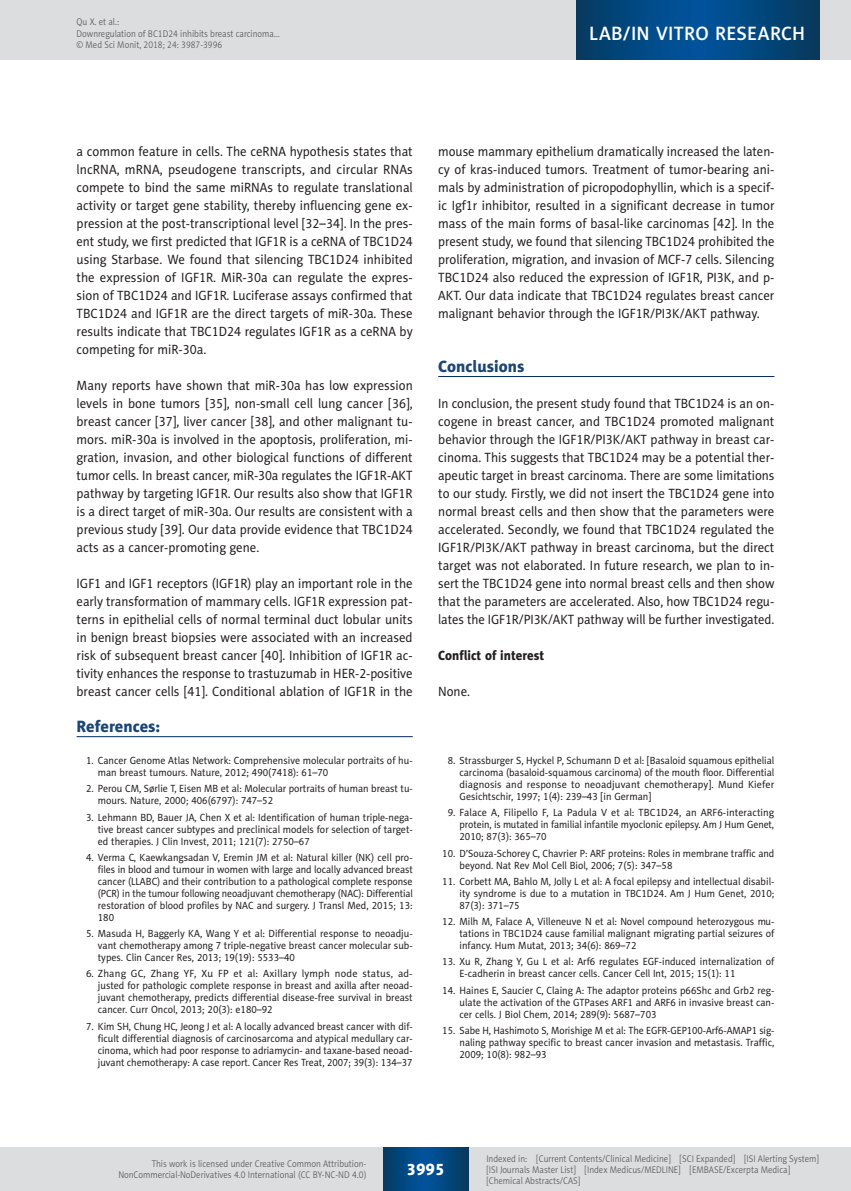
<style>
.page{position:relative;width:851px;height:1191px;background:#fff}
.page>*{position:absolute;margin:0;border:0;box-sizing:border-box;transform-origin:0 0}
.t1{font:19.5px "Naomi Sans EFN Medium";letter-spacing:.01em;color:#fff}
.MSM_Headline_1{font:16.5px "Naomi Sans EFN Heavy";color:#1a4574}
.MSM_Referencje_Tytul{font:16.5px "Naomi Sans EFN Heavy";color:#1a4574}
.t2{font:16.5px "Naomi Sans EFN Heavy";color:#fff}
.MSM_Body{font:13.5px/18px "Naomi Sans EFN";color:#231f20;text-align:justify;scale:.95 1}
.MSM_Body-2{font:13.5px/18px "Naomi Sans EFN";color:#231f20;text-align:justify;scale:.94 1}
.MSM_Headline_2{font:13.5px "Naomi Sans EFN Heavy";color:#231f20;scale:.95 1}
.MSM_Referencje_punkt{font:10.5px/12px "Naomi Sans EFN";color:#231f20;text-align:justify;scale:.95 1}
.MSM_Referencje_punkt-2{font:10.5px/12px "Naomi Sans EFN";color:#231f20;text-align:justify}
.MSM_Referencje_punkt-3{font:10.5px/12px "Naomi Sans EFN";color:#231f20;scale:.94 1}
.t3{font:9.75px/11.2px "Naomi Sans EFN Light";color:#57585a;scale:.9 1}
</style>
<div class="page">
<hr style="left:438px;top:376px;width:336px;height:1px;background:#00295c">
<hr style="left:77px;top:736px;width:335px;height:1px;background:#00295c">
<div style="left:0;top:1148px;width:850px;height:43px;background:#dcdddf"></div>
<svg style="left:383px;top:1147px;width:85px;height:43px;background:#02477e"></svg>
<div style="left:0;top:0;width:850px;height:60px;background:#dcdddf"></div>
<svg style="left:576px;top:0;width:243px;height:60px;background:#02477e"></svg>
<p class="t3" style="left:77px;top:16px;width:227px">Qu X. et al.:<br>Downregulation of BC1D24 inhibits breast carcinoma… © Med Sci Monit, 2018; 24: 3987-3996</p>
<h1 class="t1" style="left:589px;top:22px;width:217px">LAB/IN VITRO RESEARCH</h1>
<p class="MSM_Body" style="left:77px;top:142px;width:355px">a common feature in cells. The ceRNA hypothesis states that lncRNA, mRNA, pseudogene transcripts, and circular RNAs compete to bind the same miRNAs to regulate translational activity or target gene stability, thereby influencing gene ex&shy;pression at the post-transcriptional level [32–34]. In the pres&shy;ent study, we first predicted that IGF1R is a ceRNA of TBC1D24 using Starbase. We found that silencing TBC1D24 inhibited the expression of IGF1R. MiR-30a can regulate the expres&shy;sion of TBC1D24 and IGF1R. Luciferase assays confirmed that TBC1D24 and IGF1R are the direct targets of miR-30a. These results indicate that TBC1D24 regulates IGF1R as a ceRNA by competing for miR-30a.</p>
<p class="MSM_Body" style="left:77px;top:376px;width:355px">Many reports have shown that miR-30a has low expression levels in bone tumors [35], non-small cell lung cancer [36], breast cancer [37], liver cancer [38], and other malignant tu&shy;mors. miR-30a is involved in the apoptosis, proliferation, mi&shy;gration, invasion, and other biological functions of different tumor cells. In breast cancer, miR-30a regulates the IGF1R-AKT pathway by targeting IGF1R. Our results also show that IGF1R is a direct target of miR-30a. Our results are consistent with a previous study [39]. Our data provide evidence that TBC1D24 acts as a cancer-promoting gene.</p>
<p class="MSM_Body" style="left:77px;top:574px;width:355px">IGF1 and IGF1 receptors (IGF1R) play an important role in the early transformation of mammary cells. IGF1R expression pat&shy;terns in epithelial cells of normal terminal duct lobular units in benign breast biopsies were associated with an increased risk of subsequent breast cancer [40]. Inhibition of IGF1R ac&shy;tivity enhances the response to trastuzumab in HER-2-positive breast cancer cells [41]. Conditional ablation of IGF1R in the</p>
<p class="MSM_Referencje_Tytul" style="left:77px;top:716px;width:85px">References:</p>
<p class="MSM_Referencje_punkt" style="left:98px;top:754px;width:333px;text-indent:-12px">1. Cancer Genome Atlas Network: Comprehensive molecular portraits of hu&shy;man breast tumours. Nature, 2012; 490(7418): 61–70</p>
<p class="MSM_Referencje_punkt" style="left:98px;top:783px;width:333px;text-indent:-12px">2. Perou CM, Sørlie T, Eisen MB et al: Molecular portraits of human breast tu&shy;mours. Nature, 2000; 406(6797): 747–52</p>
<p class="MSM_Referencje_punkt" style="left:98px;top:811px;width:333px;text-indent:-12px">3. Lehmann BD, Bauer JA, Chen X et al: Identification of human triple-nega&shy;tive breast cancer subtypes and preclinical models for selection of target&shy;ed therapies. J Clin Invest, 2011; 121(7): 2750–67</p>
<p class="MSM_Referencje_punkt" style="left:98px;top:851px;width:333px;text-indent:-12px">4. Verma C, Kaewkangsadan V, Eremin JM et al: Natural killer (NK) cell pro&shy;files in blood and tumour in women with large and locally advanced breast cancer (LLABC) and their contribution to a pathological complete response (PCR) in the tumour following neoadjuvant chemotherapy (NAC): Differential restoration of blood profiles by NAC and surgery. J Transl Med, 2015; 13:<br>180</p>
<p class="MSM_Referencje_punkt" style="left:98px;top:927px;width:333px;text-indent:-12px">5. Masuda H, Baggerly KA, Wang Y et al: Differential response to neoadju&shy;vant chemotherapy among 7 triple-negative breast cancer molecular sub&shy;types. Clin Cancer Res, 2013; 19(19): 5533–40</p>
<p class="MSM_Referencje_punkt-2" style="left:98px;top:968px;width:316px;text-indent:-12px">6. Zhang GC, Zhang YF, Xu FP et al: Axillary lymph node status, ad&shy;justed for pathologic complete response in breast and axilla after neoad&shy;juvant chemotherapy, predicts differential disease-free survival in breast cancer. Curr Oncol, 2013; 20(3): e180–92</p>
<p class="MSM_Referencje_punkt" style="left:98px;top:1020px;width:333px;text-indent:-12px">7. Kim SH, Chung HC, Jeong J et al: A locally advanced breast cancer with dif&shy;ficult differential diagnosis of carcinosarcoma and atypical medullary car&shy;cinoma, which had poor response to adriamycin- and taxane-based neoad&shy;juvant chemotherapy: A case report. Cancer Res Treat, 2007; 39(3): 134–37</p>
<p class="MSM_Body-2" style="left:438px;top:142px;width:359px">mouse mammary epithelium dramatically increased the laten&shy;cy of kras-induced tumors. Treatment of tumor-bearing ani&shy;mals by administration of picropodophyllin, which is a specif&shy;ic Igf1r inhibitor, resulted in a significant decrease in tumor mass of the main forms of basal-like carcinomas [42]. In the present study, we found that silencing TBC1D24 prohibited the proliferation, migration, and invasion of MCF-7 cells. Silencing TBC1D24 also reduced the expression of IGF1R, PI3K, and p-AKT. Our data indicate that TBC1D24 regulates breast cancer malignant behavior through the IGF1R/PI3K/AKT pathway.</p>
<p class="MSM_Headline_1" style="left:438px;top:356px;width:88px">Conclusions</p>
<p class="MSM_Body-2" style="left:438px;top:394px;width:359px">In conclusion, the present study found that TBC1D24 is an on&shy;cogene in breast cancer, and TBC1D24 promoted malignant behavior through the IGF1R/PI3K/AKT pathway in breast car&shy;cinoma. This suggests that TBC1D24 may be a potential ther&shy;apeutic target in breast carcinoma. There are some limitations to our study. Firstly, we did not insert the TBC1D24 gene into normal breast cells and then show that the parameters were accelerated. Secondly, we found that TBC1D24 regulated the IGF1R/PI3K/AKT pathway in breast carcinoma, but the direct target was not elaborated. In future research, we plan to in&shy;sert the TBC1D24 gene into normal breast cells and then show that the parameters are accelerated. Also, how TBC1D24 regu&shy;lates the IGF1R/PI3K/AKT pathway will be further investigated.</p>
<p class="MSM_Headline_2" style="left:438px;top:647px;width:113px">Conflict of interest</p>
<p class="MSM_Body" style="left:438px;top:682px;width:35px">None.</p>
<p class="MSM_Referencje_punkt" style="left:459px;top:754px;width:333px;text-indent:-12px">8. Strassburger S, Hyckel P, Schumann D et al: [Basaloid squamous epithelial carcinoma (basaloid-squamous carcinoma) of the mouth floor. Differential diagnosis and response to neoadjuvant chemotherapy]. Mund Kiefer Gesichtschir, 1997; 1(4): 239–43 [in German]</p>
<p class="MSM_Referencje_punkt-2" style="left:459px;top:807px;width:316px;text-indent:-12px">9. Falace A, Filipello F, La Padula V et al: TBC1D24, an ARF6-interacting protein, is mutated in familial infantile myoclonic epilepsy. Am J Hum Genet, 2010; 87(3): 365–70</p>
<p class="MSM_Referencje_punkt-3" style="left:459px;top:847px;width:336px;text-indent:-17px">10. D’Souza-Schorey C, Chavrier P: ARF proteins: Roles in membrane traffic and beyond. Nat Rev Mol Cell Biol, 2006; 7(5): 347–58</p>
<p class="MSM_Referencje_punkt" style="left:459px;top:875px;width:333px;text-indent:-17px">11. Corbett MA, Bahlo M, Jolly L et al: A focal epilepsy and intellectual disabil&shy;ity syndrome is due to a mutation in TBC1D24. Am J Hum Genet, 2010; 87(3): 371–75</p>
<p class="MSM_Referencje_punkt" style="left:459px;top:915px;width:333px;text-indent:-17px">12. Milh M, Falace A, Villeneuve N et al: Novel compound heterozygous mu&shy;tations in TBC1D24 cause familial malignant migrating partial seizures of infancy. Hum Mutat, 2013; 34(6): 869–72</p>
<p class="MSM_Referencje_punkt" style="left:459px;top:956px;width:333px;text-indent:-17px">13. Xu R, Zhang Y, Gu L et al: Arf6 regulates EGF-induced internalization of<br>E-cadherin in breast cancer cells. Cancer Cell Int, 2015; 15(1): 11</p>
<p class="MSM_Referencje_punkt" style="left:459px;top:984px;width:333px;text-indent:-17px">14. Haines E, Saucier C, Claing A: The adaptor proteins p66Shc and Grb2 reg&shy;ulate the activation of the GTPases ARF1 and ARF6 in invasive breast can&shy;cer cells. J Biol Chem, 2014; 289(9): 5687–703</p>
<p class="MSM_Referencje_punkt-3" style="left:459px;top:1024px;width:336px;text-align:justify;text-indent:-17px">15. Sabe H, Hashimoto S, Morishige M et al: The EGFR-GEP100-Arf6-AMAP1 sig&shy;naling pathway specific to breast cancer invasion and metastasis. Traffic, 2009; 10(8): 982–93</p>
<p class="t3" style="left:118px;top:1158px;width:277px;text-align:right">This work is licensed under Creative Common Attribution-<br>NonCommercial-NoDerivatives 4.0 International (CC BY-NC-ND 4.0)</p>
<h2 class="t2" style="left:406px;top:1159px;width:40px">3995</h2>
<p class="t3" style="left:486px;top:1152px;width:371px">Indexed in: [Current Contents/Clinical Medicine] [SCI Expanded] [ISI Alerting System] [ISI Journals Master List] [Index Medicus/MEDLINE] [EMBASE/Excerpta Medica] [Chemical Abstracts/CAS]</p>
</div>
